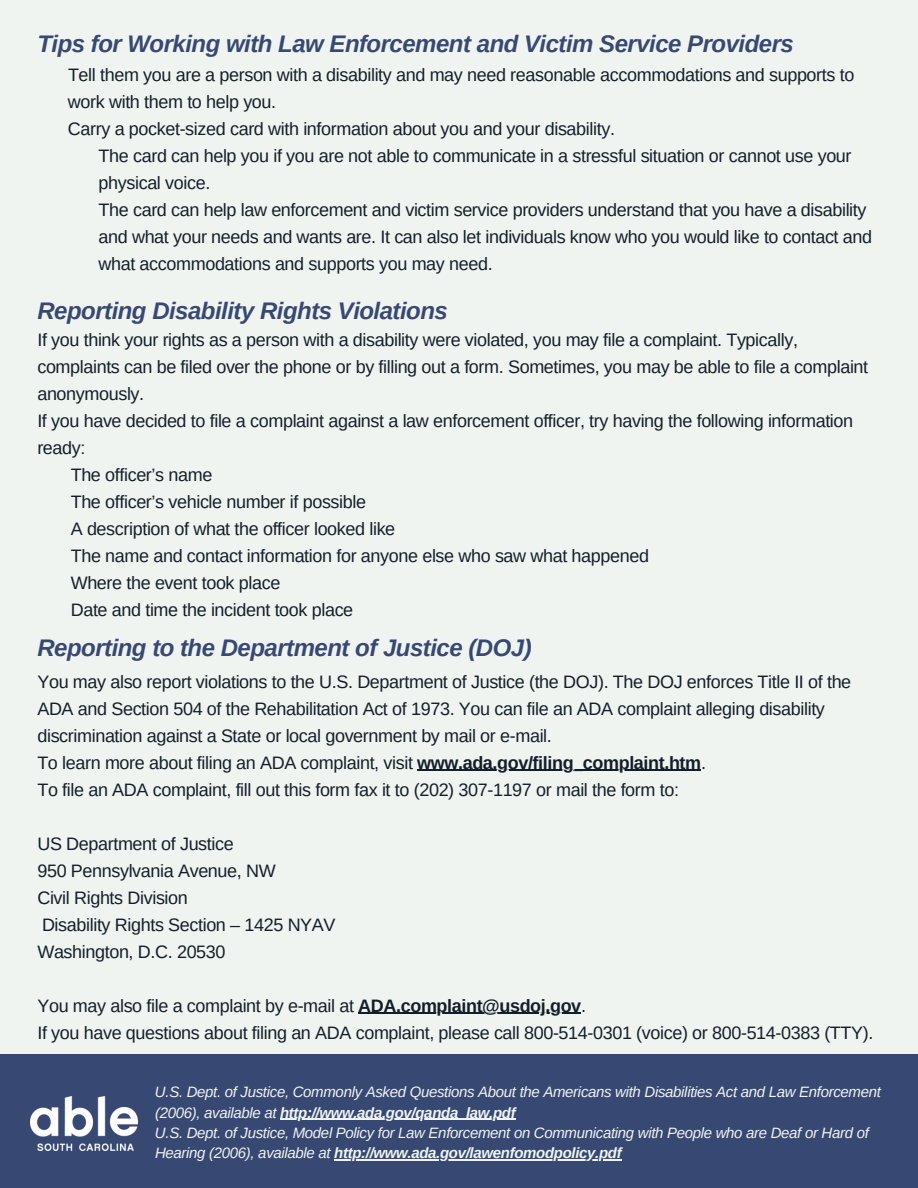
<style>
.page{position:relative;width:918px;height:1188px;background:#f0f4f1}
.page>*{position:absolute;margin:0;border:0;box-sizing:border-box;transform-origin:0 0}
.t1{font:italic 700 24px "Arimo";letter-spacing:-.02em;color:#374873}
.t2{font:18px/27px "Arimo";letter-spacing:-.02em;color:#131f28}
.t3{font:italic 15px/20.2px "Arimo";letter-spacing:-.02em;color:#f0f4f1}
.s1{font-weight:700}
</style>
<div class="page">
<div style="left:0;top:1055px;width:918px;height:133px;background:#374873"></div>
<hr style="left:358px;top:1013px;width:223px;height:1px;background:#131f28">
<hr style="left:417px;top:770px;width:284px;height:1px;background:#131f28">
<hr style="left:334px;top:1159px;width:288px;height:1px;background:#f0f4f1">
<hr style="left:280px;top:1119px;width:236px;height:1px;background:#f0f4f1">
<img style="left:31px;top:1096px;width:107px;height:54px">
<h2 class="t1" style="left:37px;top:31px;width:758px">Tips for Working with Law Enforcement and Victim Service Providers</h2>
<p class="t2" style="left:68px;top:61px;width:788px">Tell them you are a person with a disability and may need reasonable accommodations and supports to work with them to help you.<br>Carry a pocket-sized card with information about you and your disability.</p>
<p class="t2" style="left:98px;top:142px;width:775px">The card can help you if you are not able to communicate in a stressful situation or cannot use your physical voice.<br>The card can help law enforcement and victim service providers understand that you have a disability and what your needs and wants are. It can also let individuals know who you would like to contact and what accommodations and supports you may need.</p>
<h2 class="t1" style="left:37px;top:297px;width:412px">Reporting Disability Rights Violations</h2>
<p class="t2" style="left:37px;top:327px;width:832px">If you think your rights as a person with a disability were violated, you may file a complaint. Typically, complaints can be filed over the phone or by filling out a form. Sometimes, you may be able to file a complaint anonymously.<br>If you have decided to file a complaint against a law enforcement officer, try having the following information ready:</p>
<p class="t2" style="left:71px;top:462px;width:580px">The officer’s name<br>The officer’s vehicle number if possible<br>A description of what the officer looked like<br>The name and contact information for anyone else who saw what happened Where the event took place<br>Date and time the incident took place</p>
<h2 class="t1" style="left:37px;top:634px;width:496px">Reporting to the Department of Justice (DOJ)</h2>
<p class="t2" style="left:37px;top:668px;width:815px">You may also report violations to the U.S. Department of Justice (the DOJ). The DOJ enforces Title II of the ADA and Section 504 of the Rehabilitation Act of 1973. You can file an ADA complaint alleging disability discrimination against a State or local government by mail or e-mail.<br>To learn more about filing an ADA complaint, visit <span class="s1">www.ada.gov/filing_complaint.htm</span>.<br>To file an ADA complaint, fill out this form fax it to (202) 307-1197 or mail the form to:</p>
<p class="t2" style="left:37px;top:830px;width:240px">US Department of Justice<br>950 Pennsylvania Avenue, NW<br>Civil Rights Division</p>
<p class="t2" style="left:37px;top:911px;width:300px">Disability Rights Section – 1425 NYAV<br>Washington, D.C. 20530</p>
<p class="t2" style="left:37px;top:992px;width:837px">You may also file a complaint by e-mail at <span class="s1">ADA.complaint@usdoj.gov</span>.<br>If you have questions about filing an ADA complaint, please call 800-514-0301 (voice) or 800-514-0383 (TTY).</p>
<p class="t3" style="left:155px;top:1082px;width:728px">U.S. Dept. of Justice, Commonly Asked Questions About the Americans with Disabilities Act and Law Enforcement (2006), available at <span class="s1">http://www.ada.gov/qanda_law.pdf</span></p>
<p class="t3" style="left:155px;top:1122px;width:715px">U.S. Dept. of Justice, Model Policy for Law Enforcement on Communicating with People who are Deaf or Hard of<br>Hearing (2006), available at <span class="s1">http://www.ada.gov/lawenfomodpolicy.pdf</span></p>
</div>
